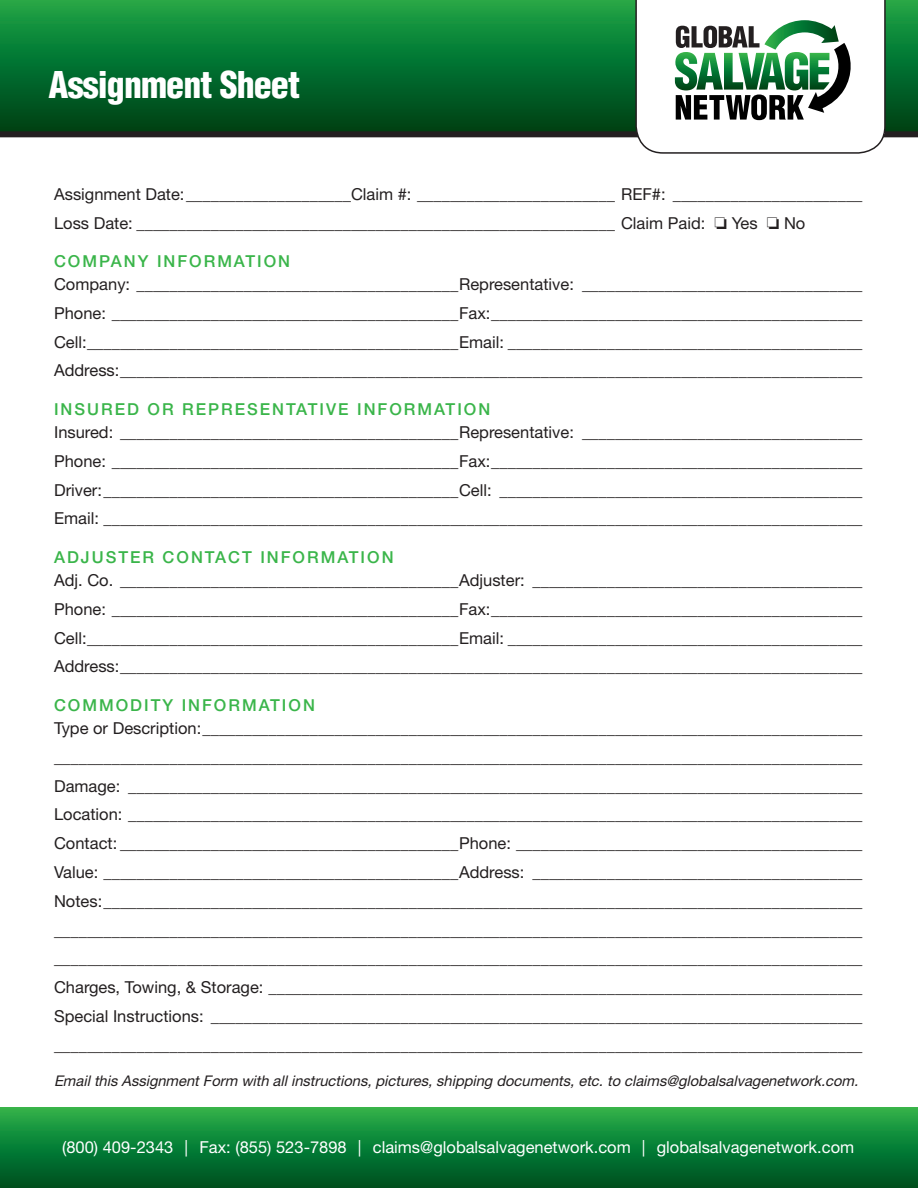
<style>
.page{position:relative;width:918px;height:1188px;background:#fff}
.page>*{position:absolute;margin:0;border:0;box-sizing:border-box;transform-origin:0 0}
.headline{font:900 condensed 36px "Helvetica";letter-spacing:-.025em;color:#fff}
.form{font:16.5px "Helvetica Neue LT Pro";color:#231f20}
.small_subhead{font:500 16.5px "Helvetica Neue LT Pro";letter-spacing:.12em;color:#3ab54a}
.body{font:16.5px "Helvetica Neue LT Pro";color:#fff}
.body-2{font:italic 14.7px "Helvetica Neue LT Pro";color:#231f20}
</style>
<div class="page">
<svg style="left:0;top:0;width:918px;height:131px"></svg>
<div style="left:0;top:131px;width:918px;height:6px;background:#231f20"></div>
<svg style="left:635px;top:0;width:251px;height:154px"></svg>
<div style="left:0;top:1107px;width:918px;height:81px;background:linear-gradient(to bottom,#28b24b,#004d1f)"></div>
<p class="headline" style="left:49px;top:62px;width:253px">Assignment Sheet</p>
<p class="form" style="left:54px;top:184px;width:810px">Assignment Date:____________________Claim #: ________________________ REF#: _______________________</p>
<p class="form" style="left:54px;top:212px;width:753px">Loss Date: __________________________________________________________ Claim Paid: □ Yes □ No</p>
<p class="small_subhead" style="left:54px;top:251px;width:238px">COMPANY INFORMATION</p>
<p class="form" style="left:54px;top:274px;width:810px">Company: _______________________________________Representative: __________________________________</p>
<p class="form" style="left:54px;top:303px;width:810px">Phone: __________________________________________Fax:_____________________________________________</p>
<p class="form" style="left:54px;top:332px;width:810px">Cell:_____________________________________________Email: ___________________________________________</p>
<p class="form" style="left:54px;top:360px;width:810px">Address:__________________________________________________________________________________________</p>
<p class="small_subhead" style="left:54px;top:399px;width:438px">INSURED OR REPRESENTATIVE INFORMATION</p>
<p class="form" style="left:54px;top:422px;width:810px">Insured: _________________________________________Representative: __________________________________</p>
<p class="form" style="left:54px;top:451px;width:810px">Phone: __________________________________________Fax:_____________________________________________</p>
<p class="form" style="left:54px;top:480px;width:810px">Driver:___________________________________________Cell: ____________________________________________</p>
<p class="form" style="left:54px;top:508px;width:810px">Email: ____________________________________________________________________________________________</p>
<p class="small_subhead" style="left:54px;top:547px;width:341px">ADJUSTER CONTACT INFORMATION</p>
<p class="form" style="left:54px;top:570px;width:810px">Adj. Co. _________________________________________Adjuster: ________________________________________</p>
<p class="form" style="left:54px;top:599px;width:810px">Phone: __________________________________________Fax:_____________________________________________</p>
<p class="form" style="left:54px;top:628px;width:810px">Cell:_____________________________________________Email: ___________________________________________</p>
<p class="form" style="left:54px;top:656px;width:810px">Address:__________________________________________________________________________________________</p>
<p class="small_subhead" style="left:54px;top:695px;width:262px">COMMODITY INFORMATION</p>
<p class="form" style="left:54px;top:718px;width:810px">Type or Description:________________________________________________________________________________</p>
<p class="form" style="left:54px;top:747px;width:810px">__________________________________________________________________________________________________</p>
<p class="form" style="left:54px;top:776px;width:810px">Damage: _________________________________________________________________________________________</p>
<p class="form" style="left:54px;top:804px;width:810px">Location: _________________________________________________________________________________________</p>
<p class="form" style="left:54px;top:833px;width:810px">Contact: _________________________________________Phone: __________________________________________</p>
<p class="form" style="left:54px;top:862px;width:810px">Value: ___________________________________________Address: ________________________________________</p>
<p class="form" style="left:54px;top:891px;width:810px">Notes:____________________________________________________________________________________________</p>
<p class="form" style="left:54px;top:920px;width:810px">__________________________________________________________________________________________________</p>
<p class="form" style="left:54px;top:948px;width:810px">__________________________________________________________________________________________________</p>
<p class="form" style="left:54px;top:977px;width:810px">Charges, Towing, &amp; Storage: ________________________________________________________________________</p>
<p class="form" style="left:54px;top:1006px;width:810px">Special Instructions: _______________________________________________________________________________</p>
<p class="form" style="left:54px;top:1035px;width:810px">__________________________________________________________________________________________________</p>
<p class="body-2" style="left:54px;top:1072px;width:809px">Emailthis AssignmentForm with allinstructions,pictures,shipping documents,etc.to claims@globalsalvagenetwork.com.</p>
<p class="body" style="left:62px;top:1137px;width:794px">(800) 409-2343 | Fax: (855) 523-7898 | claims@globalsalvagenetwork.com | globalsalvagenetwork.com</p>
</div>
